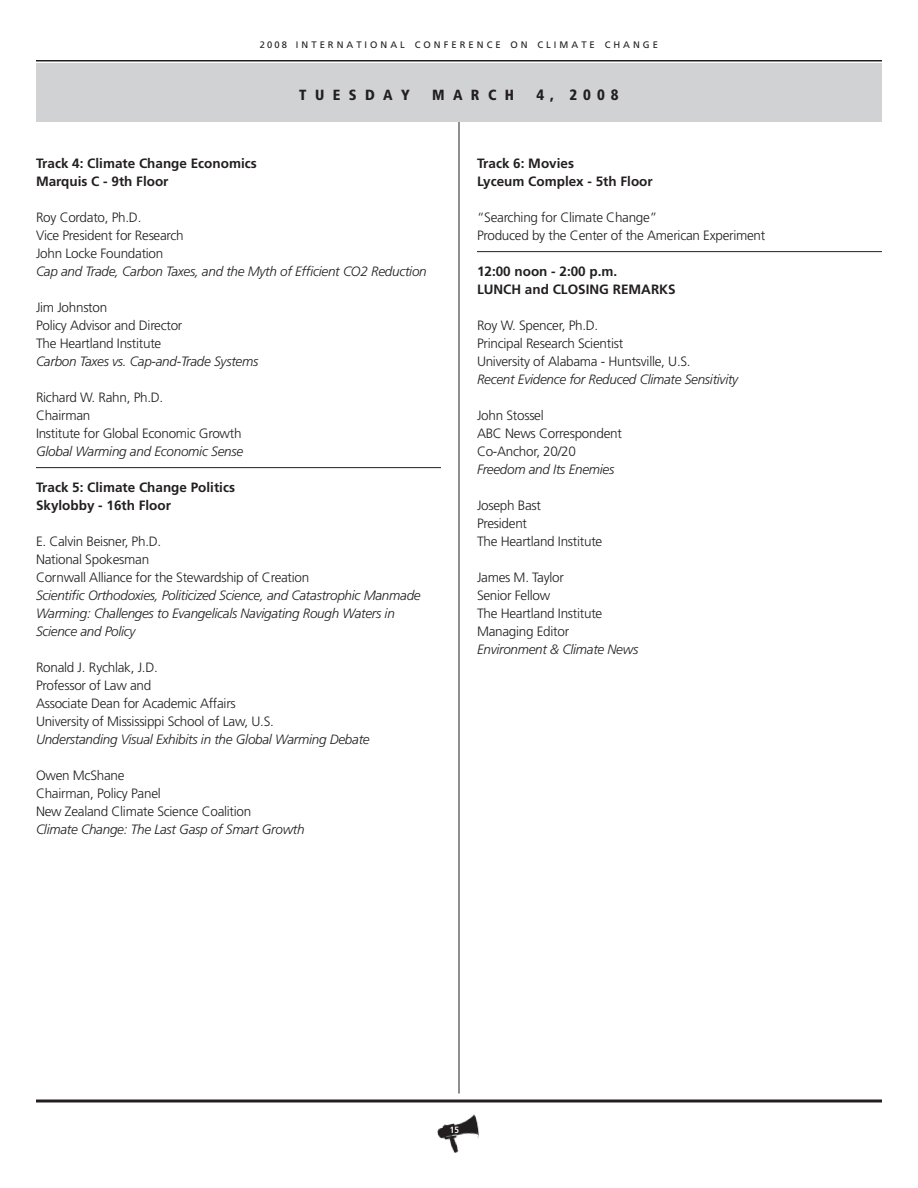
<style>
.page{position:relative;width:918px;height:1188px;background:#fff}
.page>*{position:absolute;margin:0;border:0;box-sizing:border-box;transform-origin:0 0}
.t1{font:900 condensed 15px "Frutiger";color:#231f20}
.t2{font:900 condensed 14.7px "Frutiger";letter-spacing:.57em;color:#231f20}
.Body{font:300 13.5px "Frutiger";letter-spacing:-.02em;color:#231f20}
.Body-2{font:italic 300 13.5px/18px "Frutiger";letter-spacing:-.02em;color:#231f20}
.Name{font:700 13.5px "Frutiger";color:#231f20}
.t3{font:9.45px "Frutiger";letter-spacing:.32em;color:#231f20}
.t4{font:700 condensed 9px "Frutiger";color:#fff}
.s1{font-size:9.3px}
</style>
<div class="page">
<hr style="left:459px;top:108px;width:1px;height:986px;background:#231f20">
<hr style="left:36px;top:1100px;width:846px;height:2px;background:#231f20">
<hr style="left:36px;top:60px;width:846px;height:2px;background:#231f20">
<img style="left:437px;top:1114px;width:42px;height:39px">
<hr style="left:36px;top:467px;width:405px;height:1px;background:#231f20">
<hr style="left:477px;top:251px;width:405px;height:1px;background:#231f20">
<div style="left:36px;top:63px;width:846px;height:59px;background:#d1d2d4"></div>
<p class="t3" style="left:260px;top:39px;width:400px"><span class="s1">2008</span> INTERNATIONAL CONFERENCE ON CLIMATE CHANGE</p>
<p class="t2" style="left:299px;top:86px;width:112px">TUESDAY</p>
<p class="t2" style="left:432px;top:86px;width:84px">MARCH</p>
<p class="t1" style="left:536px;top:86px;width:84px">4, 2008</p>
<p class="Name" style="left:36px;top:155px;width:222px">Track 4: Climate Change Economics</p>
<p class="Name" style="left:36px;top:173px;width:134px">Marquis C - 9th Floor</p>
<p class="Body" style="left:36px;top:210px;width:107px">Roy Cordato, Ph.D.</p>
<p class="Body" style="left:36px;top:228px;width:149px">Vice President for Research</p>
<p class="Body" style="left:36px;top:246px;width:129px">John Locke Foundation</p>
<p class="Body-2" style="left:36px;top:262px;width:392px">Cap and Trade, Carbon Taxes, and the Myth of Efficient CO2 Reduction</p>
<p class="Body" style="left:36px;top:300px;width:73px">Jim Johnston</p>
<p class="Body" style="left:36px;top:318px;width:148px">Policy Advisor and Director</p>
<p class="Body" style="left:36px;top:336px;width:127px">The Heartland Institute</p>
<p class="Body-2" style="left:36px;top:352px;width:224px">Carbon Taxes vs. Cap-and-Trade Systems</p>
<p class="Body" style="left:36px;top:390px;width:129px">Richard W. Rahn, Ph.D.</p>
<p class="Body" style="left:36px;top:408px;width:56px">Chairman</p>
<p class="Body" style="left:36px;top:426px;width:207px">Institute for Global Economic Growth</p>
<p class="Body-2" style="left:36px;top:442px;width:209px">Global Warming and Economic Sense</p>
<p class="Name" style="left:36px;top:479px;width:201px">Track 5: Climate Change Politics</p>
<p class="Name" style="left:36px;top:497px;width:137px">Skylobby - 16th Floor</p>
<p class="Body" style="left:36px;top:534px;width:127px">E. Calvin Beisner, Ph.D.</p>
<p class="Body" style="left:36px;top:552px;width:115px">National Spokesman</p>
<p class="Body" style="left:36px;top:570px;width:275px">Cornwall Alliance for the Stewardship of Creation</p>
<p class="Body-2" style="left:36px;top:586px;width:386px">Scientific Orthodoxies, Politicized Science, and Catastrophic Manmade<br>Warming: Challenges to Evangelicals Navigating Rough Waters in<br>Science and Policy</p>
<p class="Body" style="left:36px;top:660px;width:123px">Ronald J. Rychlak, J.D.</p>
<p class="Body" style="left:36px;top:678px;width:117px">Professor of Law and</p>
<p class="Body" style="left:36px;top:696px;width:201px">Associate Dean for Academic Affairs</p>
<p class="Body" style="left:36px;top:714px;width:239px">University of Mississippi School of Law, U.S.</p>
<p class="Body-2" style="left:36px;top:730px;width:335px">Understanding Visual Exhibits in the Global Warming Debate</p>
<p class="Body" style="left:36px;top:768px;width:90px">Owen McShane</p>
<p class="Body" style="left:36px;top:786px;width:126px">Chairman, Policy Panel</p>
<p class="Body" style="left:36px;top:804px;width:217px">New Zealand Climate Science Coalition</p>
<p class="Body-2" style="left:36px;top:820px;width:270px">Climate Change: The Last Gasp of Smart Growth</p>
<p class="Name" style="left:477px;top:155px;width:99px">Track 6: Movies</p>
<p class="Name" style="left:477px;top:173px;width:177px">Lyceum Complex - 5th Floor</p>
<p class="Body" style="left:477px;top:210px;width:182px">“Searching for Climate Change”</p>
<p class="Body" style="left:477px;top:228px;width:290px">Produced by the Center of the American Experiment</p>
<p class="Name" style="left:477px;top:263px;width:142px">12:00 noon - 2:00 p.m.</p>
<p class="Name" style="left:477px;top:281px;width:200px">LUNCH and CLOSING REMARKS</p>
<p class="Body" style="left:477px;top:318px;width:123px">Roy W. Spencer, Ph.D.</p>
<p class="Body" style="left:477px;top:336px;width:148px">Principal Research Scientist</p>
<p class="Body" style="left:477px;top:354px;width:215px">University of Alabama - Huntsville, U.S.</p>
<p class="Body-2" style="left:477px;top:370px;width:263px">Recent Evidence for Reduced Climate Sensitivity</p>
<p class="Body" style="left:477px;top:408px;width:68px">John Stossel</p>
<p class="Body" style="left:477px;top:426px;width:146px">ABC News Correspondent</p>
<p class="Body" style="left:477px;top:444px;width:101px">Co-Anchor, 20/20</p>
<p class="Body-2" style="left:477px;top:460px;width:139px">Freedom and Its Enemies</p>
<p class="Body" style="left:477px;top:498px;width:66px">Joseph Bast</p>
<p class="Body" style="left:477px;top:516px;width:52px">President</p>
<p class="Body" style="left:477px;top:534px;width:127px">The Heartland Institute</p>
<p class="Body" style="left:477px;top:570px;width:88px">James M. Taylor</p>
<p class="Body" style="left:477px;top:588px;width:75px">Senior Fellow</p>
<p class="Body" style="left:477px;top:606px;width:127px">The Heartland Institute</p>
<p class="Body" style="left:477px;top:624px;width:94px">Managing Editor</p>
<p class="Body-2" style="left:477px;top:640px;width:163px">Environment &amp; Climate News</p>
<p class="t4" style="left:450px;top:1125px;width:5px">15</p>
</div>
